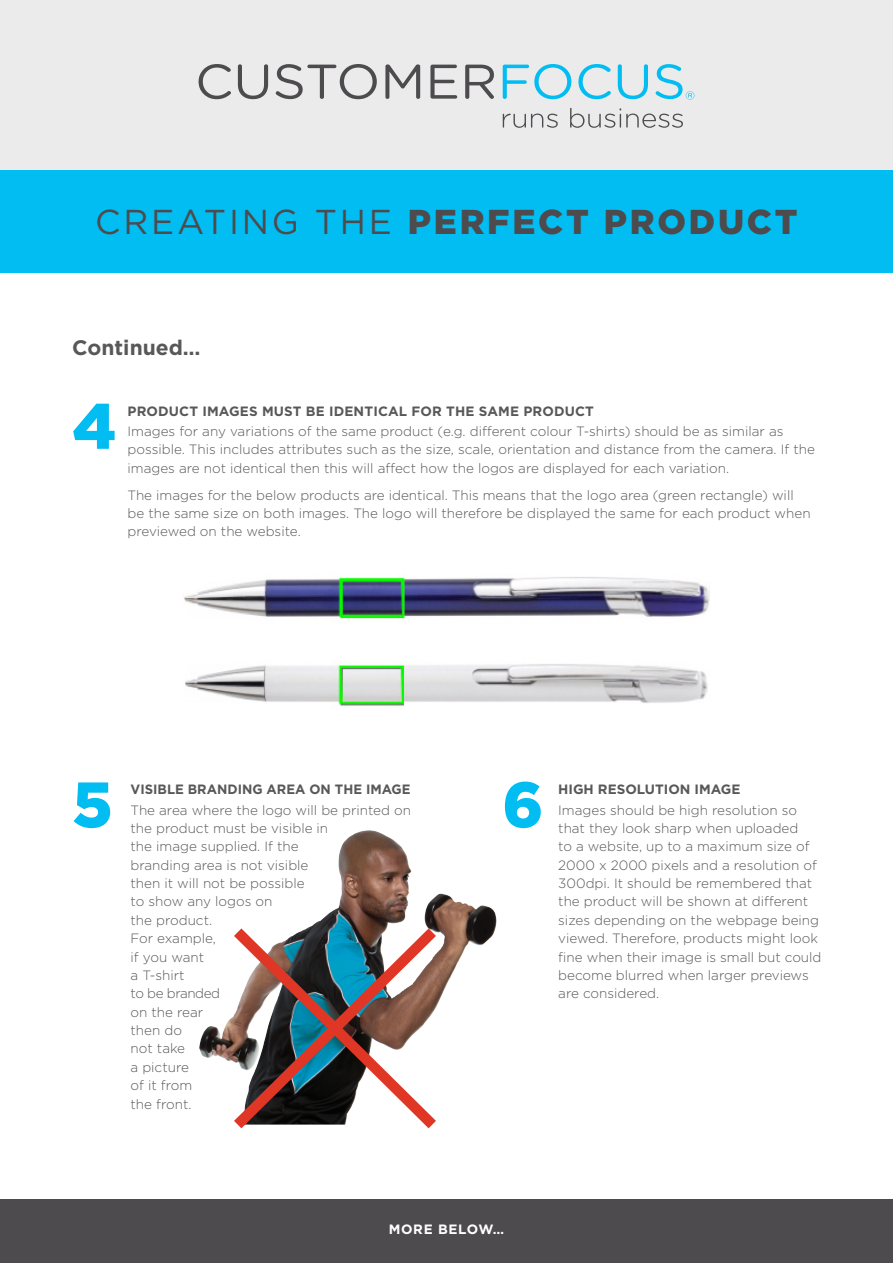
<style>
.page{position:relative;width:893px;height:1263px;background:#fff}
.page>*{position:absolute;margin:0;border:0;box-sizing:border-box;transform-origin:0 0}
.t1{font:900 64.05px "Gotham";color:#01bdf2}
.t2{font:900 34.5px "Gotham";letter-spacing:.08em;color:#4d4b4d}
.t3{font:700 21px "Gotham";color:#585858}
.t4{font:300 13.5px/18.3px "Gotham";color:#585858}
.t5{font:700 13.5px "Gotham";color:#585858}
.t6{font:700 13.5px "Gotham";letter-spacing:.05em;color:#fff}
.s1{font-weight:400}
</style>
<div class="page">
<div style="left:0;top:1199px;width:893px;height:64px;background:#4d4b4d"></div>
<img style="left:184px;top:577px;width:526px;height:42px">
<img style="left:325px;top:831px;width:40px;height:86px">
<img style="left:185px;top:663px;width:523px;height:43px">
<svg style="left:223px;top:917px;width:224px;height:212px"></svg>
<div style="left:0;top:0;width:893px;height:174px;background:#ebebec"></div>
<div style="left:0;top:170px;width:893px;height:102px;background:#01bdf2"></div>
<svg style="left:199px;top:64px;width:32px;height:35px"></svg>
<svg style="left:238px;top:64px;width:30px;height:35px"></svg>
<svg style="left:276px;top:64px;width:101px;height:35px"></svg>
<svg style="left:385px;top:64px;width:35px;height:35px"></svg>
<svg style="left:430px;top:65px;width:27px;height:34px"></svg>
<svg style="left:465px;top:65px;width:29px;height:34px"></svg>
<svg style="left:503px;top:114px;width:55px;height:14px"></svg>
<svg style="left:570px;top:108px;width:113px;height:20px"></svg>
<svg style="left:503px;top:64px;width:68px;height:35px"></svg>
<svg style="left:578px;top:64px;width:33px;height:35px"></svg>
<svg style="left:618px;top:64px;width:30px;height:35px"></svg>
<svg style="left:656px;top:64px;width:38px;height:36px"></svg>
<p class="t2" style="left:95px;top:198px;width:704px"><span class="s1">CREATING THE</span> PERFECT PRODUCT</p>
<p class="t3" style="left:72px;top:334px;width:130px">Continued…</p>
<p class="t1" style="left:72px;top:382px;width:46px">4</p>
<p class="t5" style="left:128px;top:402px;width:468px">PRODUCT IMAGES MUST BE IDENTICAL FOR THE SAME PRODUCT</p>
<p class="t4" style="left:128px;top:422px;width:689px">Images for any variations of the same product (e.g. different colour T-shirts) should be as similar as possible. This includes attributes such as the size, scale, orientation and distance from the camera. If the images are not identical then this will affect how the logos are displayed for each variation.</p>
<p class="t4" style="left:128px;top:485px;width:685px">The images for the below products are identical. This means that the logo area (green rectangle) will be the same size on both images. The logo will therefore be displayed the same for each product when previewed on the website.</p>
<p class="t1" style="left:72px;top:760px;width:42px">5</p>
<p class="t5" style="left:131px;top:780px;width:282px">VISIBLE BRANDING AREA ON THE IMAGE</p>
<p class="t4" style="left:131px;top:800px;width:282px">The area where the logo will be printed on the product must be visible in<br>the image supplied. If the<br>branding area is not visible<br>then it will not be possible<br>to show any logos on<br>the product.<br>For example,<br>if you want<br>a T-shirt<br>to be branded<br>on the rear<br>then do<br>not take<br>a picture<br>of it from<br>the front.</p>
<p class="t1" style="left:502px;top:760px;width:43px">6</p>
<p class="t5" style="left:558px;top:780px;width:184px">HIGH RESOLUTION IMAGE</p>
<p class="t4" style="left:558px;top:800px;width:265px">Images should be high resolution so that they look sharp when uploaded<br>to a website, up to a maximum size of 2000 x 2000 pixels and a resolution of 300dpi. It should be remembered that the product will be shown at different sizes depending on the webpage being viewed. Therefore, products might look fine when their image is small but could become blurred when larger previews are considered.</p>
<p class="t6" style="left:389px;top:1220px;width:117px">MORE BELOW…</p>
</div>
